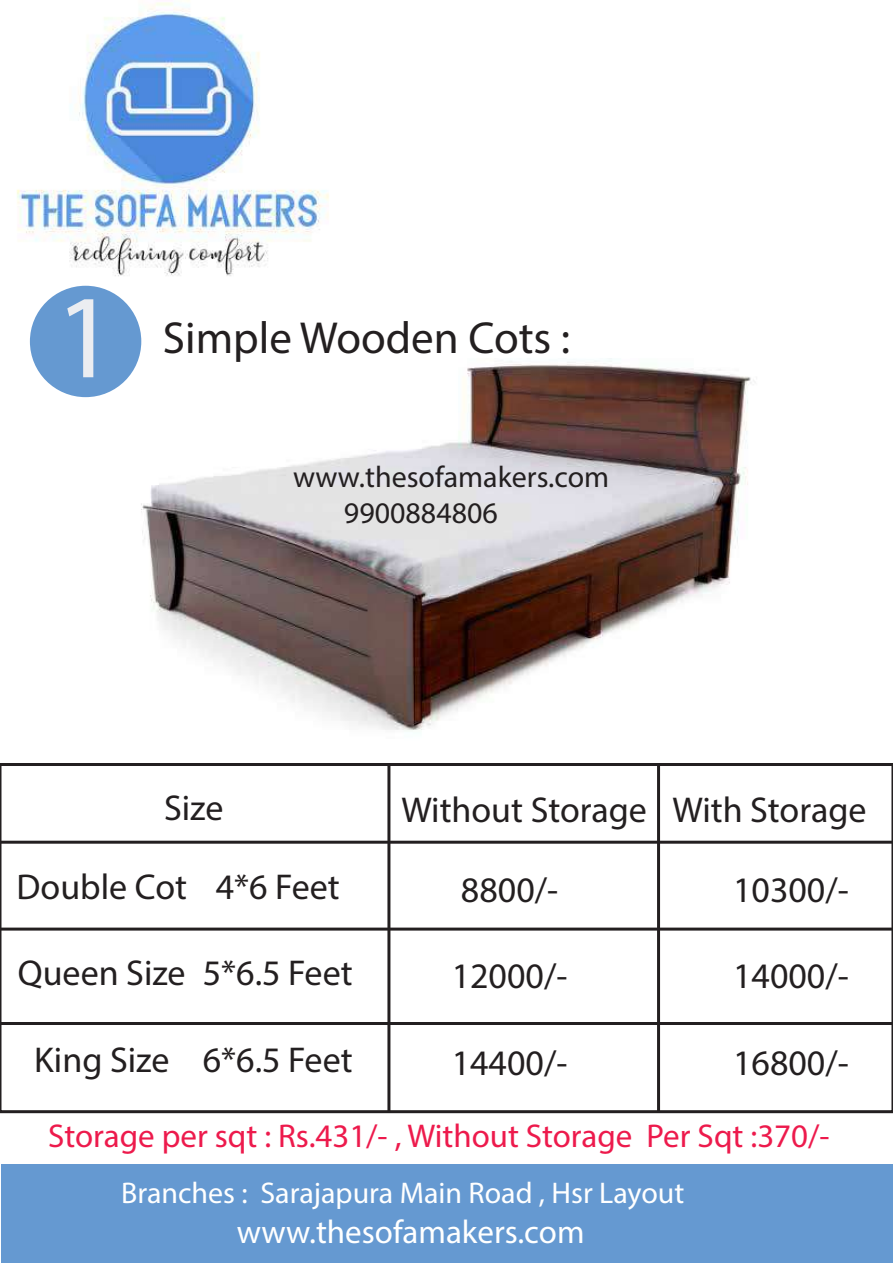
<style>
.page{position:relative;width:893px;height:1263px;background:#fff}
.page>*{position:absolute;margin:0;border:0;box-sizing:border-box;transform-origin:0 0}
.t1{font:120px "Myriad Pro";color:#ebedf1}
.t2{font:45px "Myriad Pro";color:#231f20}
.t3{font:36px "Myriad Pro";color:#231f20}
.t4{font:33px "Myriad Pro";color:#ed1a4c}
.t5{font:33px "Myriad Pro";color:#fff}
.t6{font:30px "Myriad Pro";color:#fff}
.t7{font:30px/36px "Myriad Pro";color:#231f20}
</style>
<div class="page">
<img style="left:29px;top:323px;width:726px;height:407px">
<div style="left:2px;top:1164px;width:891px;height:99px;background:#6599d1"></div>
<img style="left:16px;top:0;width:313px;height:276px">
<svg style="left:0;top:763px;width:893px;height:350px"></svg>
<hr style="left:0;top:841px;width:893px;height:3px;background:#231f20">
<hr style="left:387px;top:764px;width:3px;height:348px;background:#231f20">
<hr style="left:657px;top:764px;width:3px;height:348px;background:#231f20">
<hr style="left:0;top:927px;width:893px;height:3px;background:#231f20">
<hr style="left:0;top:1022px;width:893px;height:3px;background:#231f20">
<div style="left:30px;top:286px;width:111px;height:111px;background:#6599d1;border-radius:50%"></div>
<h1 class="t1" style="left:55px;top:263px;width:63px">1</h1>
<p class="t2" style="left:163px;top:310px;width:409px">Simple Wooden Cots :</p>
<p class="t7" style="left:344px;top:458px;width:267px;text-indent:-51px">www.thesofamakers.com<br>9900884806</p>
<p class="t3" style="left:164px;top:786px;width:61px">Size</p>
<p class="t3" style="left:401px;top:787px;width:467px">Without Storage With Storage</p>
<p class="t3" style="left:17px;top:864px;width:172px">Double Cot</p>
<p class="t3" style="left:216px;top:864px;width:125px">4*6 Feet</p>
<p class="t3" style="left:461px;top:867px;width:99px">8800/-</p>
<p class="t3" style="left:733px;top:867px;width:117px">10300/-</p>
<p class="t3" style="left:18px;top:951px;width:169px">Queen Size</p>
<p class="t3" style="left:203px;top:951px;width:151px">5*6.5 Feet</p>
<p class="t3" style="left:452px;top:954px;width:117px">12000/-</p>
<p class="t3" style="left:733px;top:954px;width:117px">14000/-</p>
<p class="t3" style="left:34px;top:1037px;width:137px">King Size</p>
<p class="t3" style="left:203px;top:1037px;width:151px">6*6.5 Feet</p>
<p class="t3" style="left:452px;top:1040px;width:117px">14400/-</p>
<p class="t3" style="left:733px;top:1040px;width:117px">16800/-</p>
<p class="t4" style="left:48px;top:1115px;width:783px">Storage per sqt : Rs.431/- , Without Storage Per Sqt :370/-</p>
<p class="t6" style="left:121px;top:1174px;width:565px">Branches : Sarajapura Main Road , Hsr Layout</p>
<p class="t5" style="left:237px;top:1211px;width:349px">www.thesofamakers.com</p>
</div>
